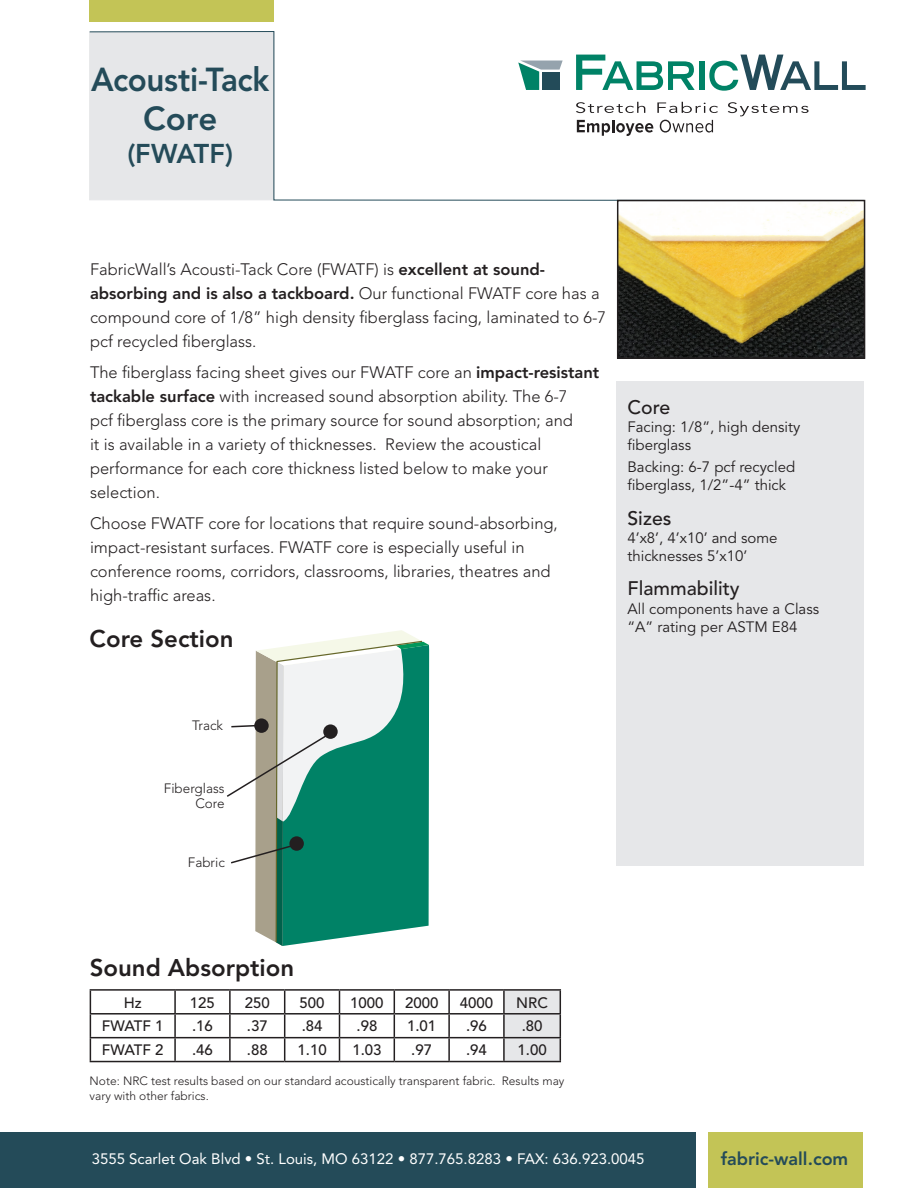
<style>
.page{position:relative;width:918px;height:1188px;background:#fff}
.page>*{position:absolute;margin:0;border:0;box-sizing:border-box;transform-origin:0 0}
.t1{font:800 33px/39.6px "Avenir LT Std";letter-spacing:-.005em;color:#244b59;text-align:center;scale:.95 1}
.t2{font:800 27px "Avenir LT Std";letter-spacing:-.025em;color:#244b59}
.t3{font:800 24px "Avenir LT Std";color:#231f20}
.t4{font:500 19.5px "Avenir LT Std";color:#231f20}
.t5{font:800 18px "Avenir LT Std";color:#244b59}
.t6{font:300 16.5px/24px "Avenir LT Std";color:#231f20}
.t7{font:15px/18px "Avenir LT Std";color:#231f20}
.t8{font:500 15px "Avenir LT Std";color:#231f20}
.t9{font:15px "Avenir LT Std";color:#fff}
.t10{font:300 13.5px/15px "Avenir LT Std";color:#231f20;text-align:right}
.t11{font:300 12px/15px "Avenir LT Std";color:#231f20}
.s1{font-weight:800}
</style>
<div class="page">
<div style="left:90px;top:0;width:184px;height:22px;background:#c3c456"></div>
<div style="left:708px;top:1132px;width:155px;height:56px;background:#c3c456"></div>
<div style="left:0;top:1132px;width:696px;height:56px;background:#244b59"></div>
<svg style="left:89px;top:31px;width:776px;height:170px"></svg>
<div style="left:617px;top:381px;width:247px;height:485px;background:#e6e7e9"></div>
<svg style="left:518px;top:61px;width:45px;height:29px"></svg>
<svg style="left:576px;top:55px;width:119px;height:35px"></svg>
<div style="left:700px;top:61px;width:5px;height:29px;background:#008266"></div>
<svg style="left:709px;top:55px;width:157px;height:36px"></svg>
<svg style="left:576px;top:102px;width:69px;height:11px"></svg>
<svg style="left:657px;top:102px;width:61px;height:11px"></svg>
<svg style="left:728px;top:102px;width:81px;height:14px"></svg>
<svg style="left:577px;top:120px;width:76px;height:16px"></svg>
<svg style="left:660px;top:120px;width:53px;height:13px"></svg>
<svg style="left:227px;top:630px;width:202px;height:316px"></svg>
<hr style="left:90px;top:989px;width:85px;height:2px;background:#231f20">
<hr style="left:175px;top:989px;width:55px;height:2px;background:#231f20">
<hr style="left:174px;top:991px;width:2px;height:22px;background:#231f20">
<hr style="left:230px;top:989px;width:55px;height:2px;background:#231f20">
<hr style="left:229px;top:991px;width:2px;height:22px;background:#231f20">
<hr style="left:285px;top:989px;width:55px;height:2px;background:#231f20">
<hr style="left:340px;top:989px;width:54px;height:2px;background:#231f20">
<hr style="left:394px;top:989px;width:55px;height:2px;background:#231f20">
<hr style="left:449px;top:989px;width:55px;height:2px;background:#231f20">
<hr style="left:448px;top:991px;width:2px;height:22px;background:#231f20">
<hr style="left:504px;top:989px;width:57px;height:2px;background:#231f20">
<hr style="left:503px;top:991px;width:2px;height:22px;background:#231f20">
<hr style="left:90px;top:1013px;width:85px;height:2px;background:#231f20">
<hr style="left:175px;top:1013px;width:55px;height:2px;background:#231f20">
<hr style="left:174px;top:1015px;width:2px;height:22px;background:#231f20">
<hr style="left:230px;top:1013px;width:55px;height:2px;background:#231f20">
<hr style="left:229px;top:1015px;width:2px;height:22px;background:#231f20">
<hr style="left:285px;top:1013px;width:55px;height:2px;background:#231f20">
<hr style="left:340px;top:1013px;width:54px;height:2px;background:#231f20">
<hr style="left:394px;top:1013px;width:55px;height:2px;background:#231f20">
<hr style="left:449px;top:1013px;width:55px;height:2px;background:#231f20">
<hr style="left:448px;top:1015px;width:2px;height:22px;background:#231f20">
<hr style="left:503px;top:1015px;width:2px;height:22px;background:#231f20">
<hr style="left:90px;top:1037px;width:85px;height:1px;background:#231f20">
<svg style="left:90px;top:991px;width:1px;height:70px"></svg>
<hr style="left:175px;top:1037px;width:55px;height:1px;background:#231f20">
<hr style="left:174px;top:1038px;width:2px;height:23px;background:#231f20">
<hr style="left:230px;top:1037px;width:55px;height:1px;background:#231f20">
<hr style="left:229px;top:1038px;width:2px;height:23px;background:#231f20">
<hr style="left:285px;top:1037px;width:55px;height:1px;background:#231f20">
<svg style="left:284px;top:991px;width:1px;height:70px"></svg>
<hr style="left:340px;top:1037px;width:54px;height:1px;background:#231f20">
<svg style="left:339px;top:991px;width:1px;height:70px"></svg>
<hr style="left:394px;top:1037px;width:55px;height:1px;background:#231f20">
<svg style="left:394px;top:991px;width:1px;height:70px"></svg>
<hr style="left:449px;top:1037px;width:55px;height:1px;background:#231f20">
<hr style="left:448px;top:1038px;width:2px;height:23px;background:#231f20">
<hr style="left:503px;top:1038px;width:2px;height:23px;background:#231f20">
<svg style="left:504px;top:990px;width:57px;height:71px;background:#d4d5d6"></svg>
<hr style="left:90px;top:1061px;width:85px;height:1px;background:#231f20">
<hr style="left:175px;top:1061px;width:55px;height:1px;background:#231f20">
<hr style="left:230px;top:1061px;width:55px;height:1px;background:#231f20">
<hr style="left:285px;top:1061px;width:55px;height:1px;background:#231f20">
<hr style="left:340px;top:1061px;width:54px;height:1px;background:#231f20">
<hr style="left:394px;top:1061px;width:55px;height:1px;background:#231f20">
<hr style="left:449px;top:1061px;width:55px;height:1px;background:#231f20">
<hr style="left:504px;top:1061px;width:57px;height:1px;background:#231f20">
<img style="left:620px;top:203px;width:242px;height:153px">
<div style="left:617px;top:200px;width:248px;height:159px;border:2px solid #231f20"></div>
<h1 class="t1" style="left:91px;top:60px;width:189px">Acousti-Tack<br>Core</h1>
<h2 class="t2" style="left:128px;top:137px;width:107px">(FWATF)</h2>
<p class="t6" style="left:90px;top:258px;width:518px">FabricWall’s Acousti-Tack Core (FWATF) is <span class="s1">excellent at sound&shy;absorbing and is also a tackboard.</span> Our functional FWATF core has a compound core of 1/8” high density fiberglass facing, laminated to 6-7 pcf recycled fiberglass.</p>
<p class="t6" style="left:90px;top:360px;width:511px">The fiberglass facing sheet gives our FWATF core an <span class="s1">impact-resistant tackable surface</span> with increased sound absorption ability. The 6-7<br>pcf fiberglass core is the primary source for sound absorption; and<br>it is available in a variety of thicknesses. Review the acoustical performance for each core thickness listed below to make your selection.</p>
<p class="t6" style="left:90px;top:511px;width:469px">Choose FWATF core for locations that require sound-absorbing, impact-resistant surfaces. FWATF core is especially useful in conference rooms, corridors, classrooms, libraries, theatres and high-traffic areas.</p>
<h3 class="t3" style="left:90px;top:624px;width:145px">Core Section</h3>
<p class="t4" style="left:627px;top:395px;width:45px">Core</p>
<p class="t7" style="left:627px;top:418px;width:174px">Facing: 1/8”, high density fiberglass</p>
<p class="t7" style="left:627px;top:458px;width:169px">Backing: 6-7 pcf recycled fiberglass, 1/2”-4” thick</p>
<p class="t4" style="left:627px;top:507px;width:46px">Sizes</p>
<p class="t7" style="left:627px;top:529px;width:152px">4’x8’, 4’x10’ and some thicknesses 5’x10’</p>
<p class="t4" style="left:627px;top:577px;width:114px">Flammability</p>
<p class="t7" style="left:627px;top:600px;width:193px">All components have a Class “A” rating per ASTM E84</p>
<p class="t10" style="left:192px;top:718px;width:32px">Track</p>
<p class="t10" style="left:164px;top:781px;width:62px">Fiberglass<br>Core</p>
<p class="t10" style="left:188px;top:855px;width:38px">Fabric</p>
<h3 class="t3" style="left:90px;top:953px;width:206px">Sound Absorption</h3>
<p class="t8" style="left:124px;top:994px;width:20px">Hz</p>
<p class="t8" style="left:190px;top:994px;width:27px">125</p>
<p class="t8" style="left:245px;top:994px;width:27px">250</p>
<p class="t8" style="left:300px;top:994px;width:27px">500</p>
<p class="t8" style="left:350px;top:994px;width:35px">1000</p>
<p class="t8" style="left:405px;top:994px;width:35px">2000</p>
<p class="t8" style="left:460px;top:994px;width:35px">4000</p>
<p class="t8" style="left:516px;top:994px;width:33px">NRC</p>
<p class="t8" style="left:102px;top:1017px;width:63px">FWATF 1</p>
<p class="t8" style="left:192px;top:1017px;width:22px">.16</p>
<p class="t8" style="left:247px;top:1017px;width:22px">.37</p>
<p class="t8" style="left:302px;top:1017px;width:22px">.84</p>
<p class="t8" style="left:357px;top:1017px;width:22px">.98</p>
<p class="t8" style="left:407px;top:1017px;width:31px">1.01</p>
<p class="t8" style="left:466px;top:1017px;width:22px">.96</p>
<p class="t8" style="left:522px;top:1017px;width:22px">.80</p>
<p class="t8" style="left:102px;top:1041px;width:63px">FWATF 2</p>
<p class="t8" style="left:192px;top:1041px;width:22px">.46</p>
<p class="t8" style="left:247px;top:1041px;width:22px">.88</p>
<p class="t8" style="left:298px;top:1041px;width:31px">1.10</p>
<p class="t8" style="left:352px;top:1041px;width:31px">1.03</p>
<p class="t8" style="left:411px;top:1041px;width:22px">.97</p>
<p class="t8" style="left:466px;top:1041px;width:22px">.94</p>
<p class="t8" style="left:518px;top:1041px;width:31px">1.00</p>
<p class="t11" style="left:90px;top:1073px;width:476px">Note: NRC test results based on our standard acoustically transparent fabric. Results may vary with other fabrics.</p>
<p class="t9" style="left:92px;top:1150px;width:554px">3555 Scarlet Oak Blvd • St. Louis, MO 63122 • 877.765.8283 • FAX: 636.923.0045</p>
<p class="t5" style="left:721px;top:1148px;width:129px">fabric-wall.com</p>
</div>
